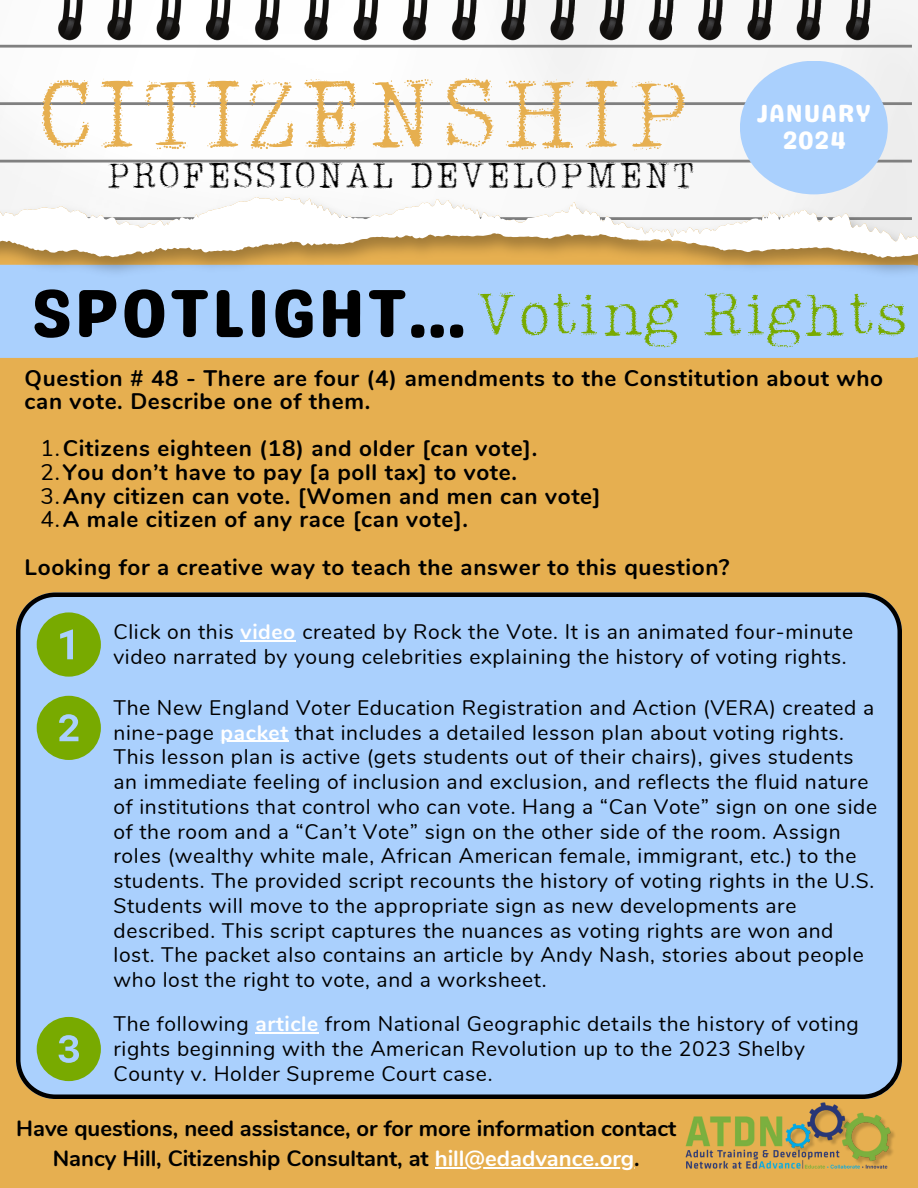
<style>
.page{position:relative;width:918px;height:1188px;background:#e6af50}
.page>*{position:absolute;margin:0;border:0;box-sizing:border-box;transform-origin:0 0}
.t1{font:97.5px "Lumios TW Tape";letter-spacing:.03em;color:#e6af50}
.t2{font:67.8px "Genty Sans";letter-spacing:.03em;color:#000}
.t3{font:36.6px "Lumios TW Tape";letter-spacing:.03em;color:#000}
.t4{font:24.75px "Genty Sans";letter-spacing:.03em;color:#fff}
.t5{font:700 22.5px/23.7px "Nunito";letter-spacing:.03em;color:#000}
.t6{font:700 22.05px "Nunito";color:#000}
.t7{font:21px/24.8px "Nunito";letter-spacing:.03em;color:#000}
.s1{font-family:"Lumios TW Tape";font-size:61.2px;color:#78aa00}
.s2{font-weight:400}
.s3{font-weight:700;color:#fff}
.s4{color:#fff}
</style>
<div class="page">
<div style="left:0;top:285px;width:918px;height:73px;background:#aad0fd"></div>
<svg style="left:646px;top:0;width:272px;height:192px;background:#f3f4f4"></svg>
<div style="left:609px;top:42px;width:37px;height:150px;background:#f8f8f8"></div>
<div style="left:0;top:0;width:609px;height:192px;background:#fbfbfb"></div>
<hr style="left:0;top:45px;width:912px;height:3px;background:#808080">
<hr style="left:0;top:102px;width:912px;height:3px;background:#808080">
<hr style="left:0;top:160px;width:912px;height:3px;background:#808080">
<img style="left:0;top:192px;width:918px;height:93px">
<svg style="left:0;top:195px;width:918px;height:64px;background:#ebe1cf"></svg>
<img style="left:40px;top:0;width:833px;height:42px">
<img style="left:685px;top:1102px;width:210px;height:67px">
<div style="left:740px;top:61px;width:148px;height:133px;background:#aad0fd;border-radius:50%"></div>
<div style="left:16px;top:593px;width:886px;height:506px;background:#aad0fd"></div>
<svg style="left:37px;top:1017px;width:64px;height:64px;background:#86b447"></svg>
<hr style="left:255px;top:1032px;width:64px;height:1px;background:#fff">
<svg style="left:37px;top:612px;width:64px;height:65px;background:#85b445"></svg>
<hr style="left:241px;top:640px;width:55px;height:1px;background:#fff">
<svg style="left:37px;top:696px;width:64px;height:64px;background:#85b446"></svg>
<hr style="left:221px;top:741px;width:68px;height:1px;background:#fff">
<hr style="left:435px;top:1167px;width:199px;height:1px;background:#fff">
<p class="t1" style="left:37px;top:48px;width:655px">CITIZENSHIP</p>
<p class="t3" style="left:106px;top:150px;width:590px">PROFESSIONAL DEVELOPMENT</p>
<p class="t4" style="left:757px;top:99px;width:116px">JANUARY</p>
<p class="t4" style="left:782px;top:125px;width:64px">2024</p>
<p class="t2" style="left:31px;top:273px;width:880px">SPOTLIGHT...<span class="s1">Voting Rights</span></p>
<p class="t5" style="left:25px;top:366px;width:860px">Question # 48 - There are four (4) amendments to the Constitution about who can vote. Describe one of them.</p>
<p class="t5" style="left:41px;top:437px;width:498px"><span class="s2">1.</span>Citizens eighteen (18) and older [can vote].</p>
<p class="t5" style="left:41px;top:461px;width:478px"><span class="s2">2.</span>You don’t have to pay [a poll tax] to vote.</p>
<p class="t5" style="left:41px;top:484px;width:562px"><span class="s2">3.</span>Any citizen can vote. [Women and men can vote]</p>
<p class="t5" style="left:41px;top:508px;width:429px"><span class="s2">4.</span>A male citizen of any race [can vote].</p>
<p class="t5" style="left:25px;top:555px;width:706px">Looking for a creative way to teach the answer to this question?</p>
<p class="t7" style="left:114px;top:620px;width:741px">Click on this <span class="s3">video</span> created by Rock the Vote. It is an animated four-minute video narrated by young celebrities explaining the history of voting rights.</p>
<p class="t7" style="left:114px;top:696px;width:765px">The New England Voter Education Registration and Action (VERA) created a nine-page <span class="s3">packet</span> that includes a detailed lesson plan about voting rights.<br>This lesson plan is active (gets students out of their chairs), gives students an immediate feeling of inclusion and exclusion, and reflects the fluid nature of institutions that control who can vote. Hang a “Can Vote” sign on one side of the room and a “Can’t Vote” sign on the other side of the room. Assign roles (wealthy white male, African American female, immigrant, etc.) to the students. The provided script recounts the history of voting rights in the U.S.<br>Students will move to the appropriate sign as new developments are described. This script captures the nuances as voting rights are won and lost. The packet also contains an article by Andy Nash, stories about people who lost the right to vote, and a worksheet.</p>
<p class="t7" style="left:114px;top:1012px;width:747px">The following <span class="s3">article</span> from National Geographic details the history of voting rights beginning with the American Revolution up to the 2023 Shelby<br>County v. Holder Supreme Court case.</p>
<p class="t6" style="left:16px;top:1113px;width:662px">Have questions, need assistance, or for more information contact</p>
<p class="t6" style="left:53px;top:1144px;width:588px">Nancy Hill, Citizenship Consultant, at <span class="s4">hill@edadvance.org</span>.</p>
</div>
